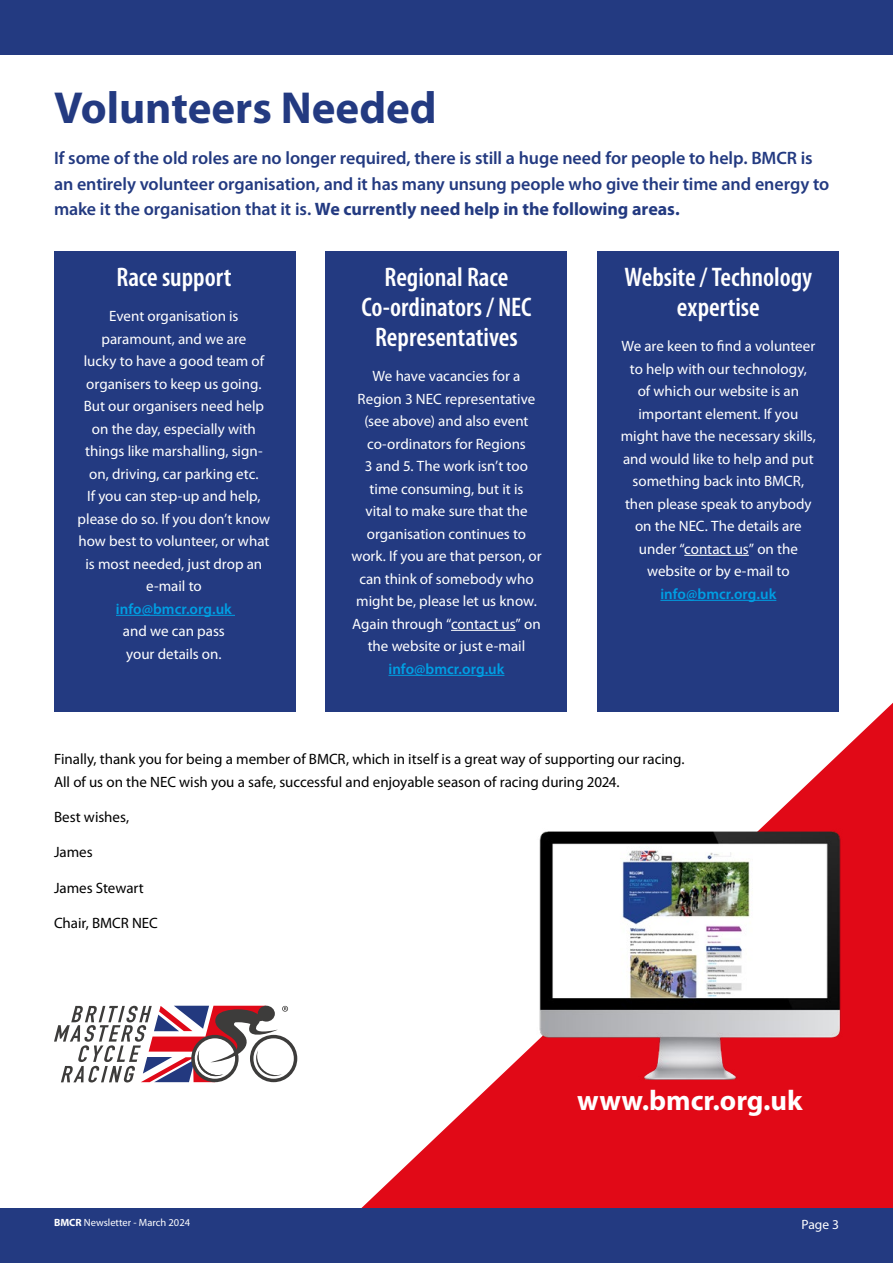
<style>
.page{position:relative;width:893px;height:1263px;background:#fff}
.page>*{position:absolute;margin:0;border:0;box-sizing:border-box;transform-origin:0 0}
.t1{font:700 45px "Myriad Pro";color:#233a81}
.t2{font:700 28.5px "Myriad Pro";color:#fff}
.t3{font:600 condensed 27px/30px "Myriad Pro";color:#fff;text-align:center}
.t4{font:600 18px/25.5px "Myriad Pro";letter-spacing:-.005em;color:#233a81}
.t5{font:15px/22.5px "Myriad Pro";color:#fff;text-align:center}
.t6{font:15px/22.5px "Myriad Pro";color:#000}
.t7{font:600 15px "Myriad Pro";color:#009fe3}
.t8{font:13.5px "Myriad Pro";color:#fff}
.t9{font:10.5px "Myriad Pro";color:#fff}
.s1{font-weight:700}
</style>
<div class="page">
<svg style="left:336px;top:703px;width:557px;height:506px"></svg>
<div style="left:0;top:0;width:893px;height:54px;background:#233a81"></div>
<div style="left:0;top:1209px;width:893px;height:54px;background:#233a81"></div>
<div style="left:54px;top:251px;width:241px;height:460px;background:#233a81"></div>
<div style="left:326px;top:251px;width:241px;height:460px;background:#233a81"></div>
<div style="left:598px;top:251px;width:241px;height:460px;background:#233a81"></div>
<hr style="left:116px;top:615px;width:119px;height:1px;background:#009fe3">
<hr style="left:451px;top:630px;width:65px;height:1px;background:#fff">
<hr style="left:389px;top:675px;width:115px;height:1px;background:#009fe3">
<hr style="left:684px;top:555px;width:65px;height:1px;background:#fff">
<hr style="left:660px;top:600px;width:116px;height:1px;background:#009fe3">
<svg style="left:54px;top:1006px;width:243px;height:76px"></svg>
<img style="left:536px;top:829px;width:307px;height:253px">
<h1 class="t1" style="left:54px;top:79px;width:384px">Volunteers Needed</h1>
<p class="t4" style="left:54px;top:145px;width:777px">If some of the old roles are no longer required, there is still a huge need for people to help. BMCR is an entirely volunteer organisation, and it has many unsung people who give their time and energy to make it the organisation that it is. <span class="s1">We currently need help in the following areas.</span></p>
<h3 class="t3" style="left:117px;top:262px;width:116px">Race support</h3>
<p class="t5" style="left:78px;top:305px;width:194px">Event organisation is paramount, and we are<br>lucky to have a good team of organisers to keep us going.<br>But our organisers need help on the day, especially with things like marshalling, sign&shy;on, driving, car parking etc.<br>If you can step-up and help, please do so. If you don’t know how best to volunteer, or what is most needed, just drop an e-mail to</p>
<p class="t7" style="left:116px;top:599px;width:117px">info@bmcr.org.uk</p>
<p class="t5" style="left:123px;top:620px;width:103px;text-align:left">and we can pass your details on.</p>
<h3 class="t3" style="left:362px;top:262px;width:171px">Regional Race<br>Co-ordinators / NEC<br>Representatives</h3>
<p class="t5" style="left:351px;top:365px;width:192px">We have vacancies for a<br>Region 3 NEC representative (see above) and also event co-ordinators for Regions<br>3 and 5. The work isn’t too time consuming, but it is<br>vital to make sure that the organisation continues to work. If you are that person, or can think of somebody who might be, please let us know.<br>Again through “contact us” on the website or just e-mail</p>
<p class="t7" style="left:388px;top:659px;width:117px">info@bmcr.org.uk</p>
<h3 class="t3" style="left:624px;top:262px;width:189px">Website / Technology expertise</h3>
<p class="t5" style="left:621px;top:335px;width:197px">We are keen to find a volunteer to help with our technology,<br>of which our website is an important element. If you might have the necessary skills, and would like to help and put something back into BMCR, then please speak to anybody on the NEC. The details are under “contact us” on the website or by e-mail to</p>
<p class="t7" style="left:660px;top:584px;width:117px">info@bmcr.org.uk</p>
<p class="t6" style="left:54px;top:748px;width:632px">Finally, thank you for being a member of BMCR, which in itself is a great way of supporting our racing.<br>All of us on the NEC wish you a safe, successful and enjoyable season of racing during 2024.</p>
<p class="t6" style="left:54px;top:805px;width:77px">Best wishes,</p>
<p class="t6" style="left:54px;top:841px;width:40px">James</p>
<p class="t6" style="left:54px;top:876px;width:91px">James Stewart</p>
<p class="t6" style="left:54px;top:911px;width:105px">Chair, BMCR NEC</p>
<h2 class="t2" style="left:577px;top:1081px;width:227px">www.bmcr.org.uk</h2>
<p class="t9" style="left:54px;top:1216px;width:138px"><span class="s1">BMCR</span> Newsletter - March 2024</p>
<p class="t8" style="left:801px;top:1216px;width:39px">Page 3</p>
</div>
